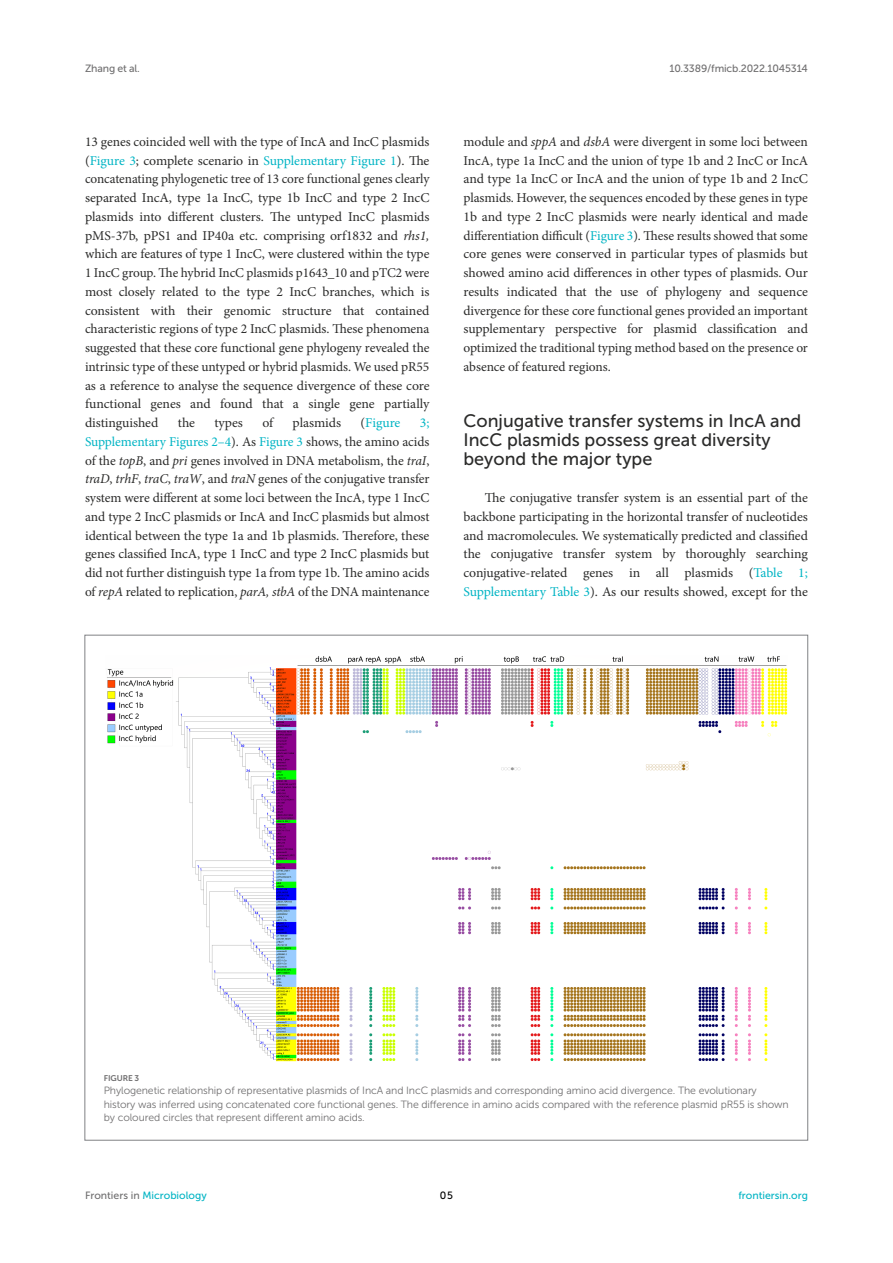
<style>
.page{position:relative;width:893px;height:1263px;background:#fff}
.page>*{position:absolute;margin:0;border:0;box-sizing:border-box;transform-origin:0 0}
.HEAD_2{font:18px/18.8px "Museo Sans 500";color:#2b2b2a}
.TEXT_FLUSH{font:13.5px/18.8px "Minion Pro";letter-spacing:-.01em;color:#2b2b2a;text-align:justify}
.TEXT_FLUSH-2{font:13.5px "Minion Pro";letter-spacing:-.005em;color:#00b4c4}
.FIG_LEG{font:10.5px/13.5px "Museo Sans 300";letter-spacing:-.01em;color:#706f70}
.t1{font:10.5px "Museo Sans 500";color:#00b4c4}
.t2{font:10.5px "Museo Sans 500";letter-spacing:-.015em;color:#706f70}
.t3{font:10.5px "Museo Sans 500";color:#000}
.FIG_HD{font:8.25px "Museo Sans 700";letter-spacing:-.01em;color:#706f70}
.s1{color:#00b4c4}
.s2{font-style:italic}
.s3{color:#2b2b2a}
.s4{color:#00b9c9}
.s5{color:#706f70}
</style>
<div class="page">
<img style="left:107px;top:656px;width:681px;height:406px">
<p class="t2" style="left:85px;top:63px;width:56px">Zhang et al.</p>
<p class="t2" style="left:669px;top:63px;width:140px">10.3389/fmicb.2022.1045314</p>
<p class="TEXT_FLUSH" style="left:85px;top:132px;width:346px">13 genes coincided well with the type of IncA and IncC plasmids (<span class="s1">Figure 3</span>; complete scenario in <span class="s1">Supplementary Figure 1</span>). The concatenating phylogenetic tree of 13 core functional genes clearly separated IncA, type 1a IncC, type 1b IncC and type 2 IncC plasmids into different clusters. The untyped IncC plasmids pMS-37b, pPS1 and IP40a etc. comprising orf1832 and <span class="s2">rhs1, </span>which are features of type 1 IncC, were clustered within the type 1 IncC group. The hybrid IncC plasmids p1643_10 and pTC2 were most closely related to the type 2 IncC branches, which is consistent with their genomic structure that contained characteristic regions of type 2 IncC plasmids. These phenomena suggested that these core functional gene phylogeny revealed the intrinsic type of these untyped or hybrid plasmids. We used pR55 as a reference to analyse the sequence divergence of these core functional genes and found that a single gene partially distinguished</p>
<p class="TEXT_FLUSH" style="left:178px;top:413px;width:19px">the</p>
<p class="TEXT_FLUSH" style="left:214px;top:413px;width:30px">types</p>
<p class="TEXT_FLUSH" style="left:262px;top:413px;width:12px">of</p>
<p class="TEXT_FLUSH" style="left:293px;top:413px;width:50px">plasmids</p>
<p class="TEXT_FLUSH-2" style="left:360px;top:414px;width:41px"><span class="s3">(</span>Figure</p>
<p class="TEXT_FLUSH" style="left:85px;top:413px;width:346px;text-indent:335px"><span class="s1">3</span><span class="s4">; </span><span class="s1">Supplementary Figures 2–4</span>). As <span class="s1">Figure 3</span> shows, the amino acids of the <span class="s2">topB</span>, and <span class="s2">pri</span> genes involved in DNA metabolism, the <span class="s2">traI</span>, <span class="s2">traD</span>, <span class="s2">trhF</span>, <span class="s2">traC</span>, <span class="s2">traW</span>, and <span class="s2">traN</span> genes of the conjugative transfer system were different at some loci between the IncA, type 1 IncC and type 2 IncC plasmids or IncA and IncC plasmids but almost identical between the type 1a and 1b plasmids. Therefore, these genes classified IncA, type 1 IncC and type 2 IncC plasmids but did not further distinguish type 1a from type 1b. The amino acids of <span class="s2">repA</span> related to replication, <span class="s2">parA, stbA</span> of the DNA maintenance</p>
<p class="TEXT_FLUSH" style="left:463px;top:132px;width:346px">module and <span class="s2">sppA</span> and <span class="s2">dsbA</span> were divergent in some loci between IncA, type 1a IncC and the union of type 1b and 2 IncC or IncA and type 1a IncC or IncA and the union of type 1b and 2 IncC plasmids. However, the sequences encoded by these genes in type 1b and type 2 IncC plasmids were nearly identical and made differentiation difficult (<span class="s1">Figure 3</span>). These results showed that some core genes were conserved in particular types of plasmids but showed amino acid differences in other types of plasmids. Our results indicated that the use of phylogeny and sequence divergence for these core functional genes provided an important supplementary perspective for plasmid classification and optimized the traditional typing method based on the presence or absence of featured regions.</p>
<p class="HEAD_2" style="left:463px;top:411px;width:339px">Conjugative transfer systems in IncA and<br>IncC plasmids possess great diversity beyond the major type</p>
<p class="TEXT_FLUSH" style="left:463px;top:488px;width:346px;text-indent:21px">The conjugative transfer system is an essential part of the backbone participating in the horizontal transfer of nucleotides and macromolecules. We systematically predicted and classified the conjugative transfer system by thoroughly searching conjugative-related genes in all plasmids (<span class="s1">Table 1</span><span class="s4">; </span><span class="s1">Supplementary Table 3</span>). As our results showed, except for the</p>
<p class="FIG_HD" style="left:104px;top:1073px;width:37px">FIGURE 3</p>
<p class="FIG_LEG" style="left:104px;top:1084px;width:686px">Phylogenetic relationship of representative plasmids of IncA and IncC plasmids and corresponding amino acid divergence. The evolutionary history was inferred using concatenated core functional genes. The difference in amino acids compared with the reference plasmid pR55 is shown by coloured circles that represent different amino acids.</p>
<p class="t1" style="left:85px;top:1190px;width:123px"><span class="s5">Frontiers in</span> Microbiology</p>
<p class="t3" style="left:440px;top:1190px;width:14px">05</p>
<p class="t1" style="left:738px;top:1190px;width:71px">frontiersin.org</p>
</div>
